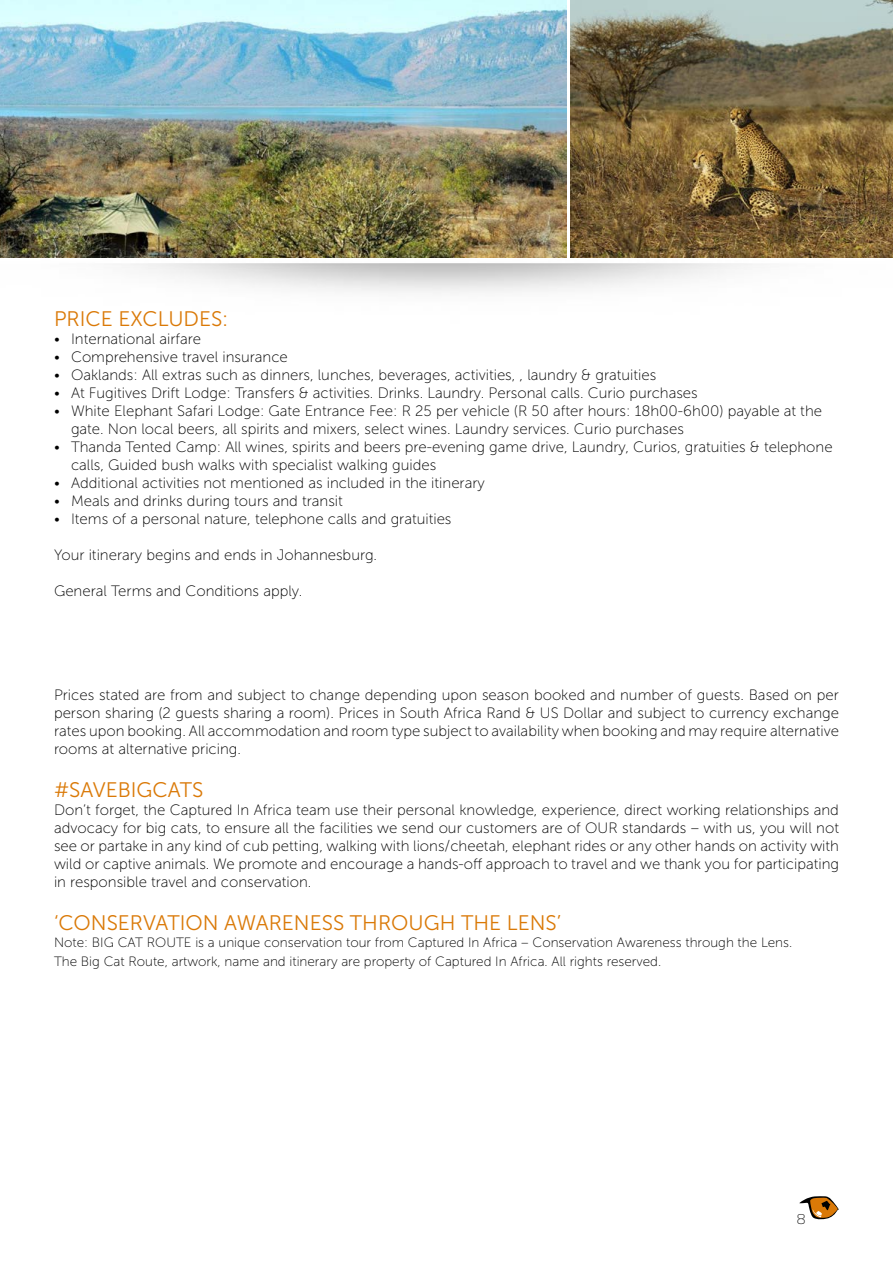
<style>
.page{position:relative;width:893px;height:1263px;background:#fff}
.page>*{position:absolute;margin:0;border:0;box-sizing:border-box;transform-origin:0 0}
.t1{font:21px "Museo Sans 300";color:#da7907}
.t2{font:15px/18px "Museo Sans 100";color:#000}
.t3{font:15px "Titillium Maps 26 L 1 wt";color:#000}
.t4{font:13.5px/18.9px "Museo Sans 100";color:#000}
</style>
<div class="page">
<svg style="left:799px;top:1196px;width:40px;height:24px"></svg>
<img style="left:121px;top:253px;width:632px;height:40px">
<img style="left:0;top:0;width:566px;height:258px">
<img style="left:571px;top:0;width:322px;height:258px">
<h1 class="t1" style="left:54px;top:308px;width:25px">PRICE</h1>
<h1 class="t1" style="left:118px;top:308px;width:14px">EXCLUDES</h1>
<h1 class="t1" style="left:222px;top:308px;width:8px">:</h1>
<p class="t2" style="left:54px;top:330px;width:149px">• International airfare</p>
<p class="t2" style="left:54px;top:348px;width:235px">• Comprehensive travel insurance</p>
<p class="t2" style="left:54px;top:366px;width:604px">• Oaklands: All extras such as dinners, lunches, beverages, activities, , laundry &amp; gratuities</p>
<p class="t2" style="left:54px;top:384px;width:645px">• At Fugitives Drift Lodge: Transfers &amp; activities. Drinks. Laundry. Personal calls. Curio purchases</p>
<p class="t2" style="left:71px;top:402px;width:753px;text-indent:-17px">• White Elephant Safari Lodge: Gate Entrance Fee: R 25 per vehicle (R 50 after hours: 18h00-6h00) payable at the gate. Non local beers, all spirits and mixers, select wines. Laundry services. Curio purchases</p>
<p class="t2" style="left:71px;top:438px;width:763px;text-indent:-17px">• Thanda Tented Camp: All wines, spirits and beers pre-evening game drive, Laundry, Curios, gratuities &amp; telephone calls, Guided bush walks with specialist walking guides</p>
<p class="t2" style="left:54px;top:474px;width:432px">• Additional activities not mentioned as included in the itinerary</p>
<p class="t2" style="left:54px;top:492px;width:290px">• Meals and drinks during tours and transit</p>
<p class="t2" style="left:54px;top:510px;width:399px">• Items of a personal nature, telephone calls and gratuities</p>
<p class="t2" style="left:54px;top:546px;width:325px">Your itinerary begins and ends in Johannesburg.</p>
<p class="t2" style="left:54px;top:582px;width:250px">General Terms and Conditions apply.</p>
<p class="t2" style="left:54px;top:686px;width:786px;text-align:justify">Prices stated are from and subject to change depending upon season booked and number of guests. Based on per person sharing (2 guests sharing a room). Prices in South Africa Rand &amp; US Dollar and subject to currency exchange rates upon booking. All accommodation and room type subject to availability when booking and may require alternative rooms at alternative pricing.</p>
<h1 class="t1" style="left:54px;top:779px;width:151px">#SAVEBIGCATS</h1>
<p class="t2" style="left:54px;top:801px;width:787px;text-align:justify">Don’t forget, the Captured In Africa team use their personal knowledge, experience, direct working relationships and advocacy for big cats, to ensure all the facilities we send our customers are of OUR standards – with us, you will not see or partake in any kind of cub petting, walking with lions/cheetah, elephant rides or any other hands on activity with wild or captive animals. We promote and encourage a hands-off approach to travel and we thank you for participating in responsible travel and conservation.</p>
<h1 class="t1" style="left:54px;top:912px;width:34px">‘CONSERVATION</h1>
<h1 class="t1" style="left:224px;top:912px;width:27px">AWARENESS</h1>
<h1 class="t1" style="left:350px;top:912px;width:16px">THROUGH</h1>
<h1 class="t1" style="left:461px;top:912px;width:14px">THE</h1>
<h1 class="t1" style="left:507px;top:912px;width:24px">LENS</h1>
<h1 class="t1" style="left:557px;top:912px;width:6px">’</h1>
<p class="t4" style="left:54px;top:933px;width:740px">Note: BIG CAT ROUTE is a unique conservation tour from Captured In Africa – Conservation Awareness through the Lens.<br>The Big Cat Route, artwork, name and itinerary are property of Captured In Africa. All rights reserved.</p>
<p class="t3" style="left:797px;top:1208px;width:9px">8</p>
</div>
